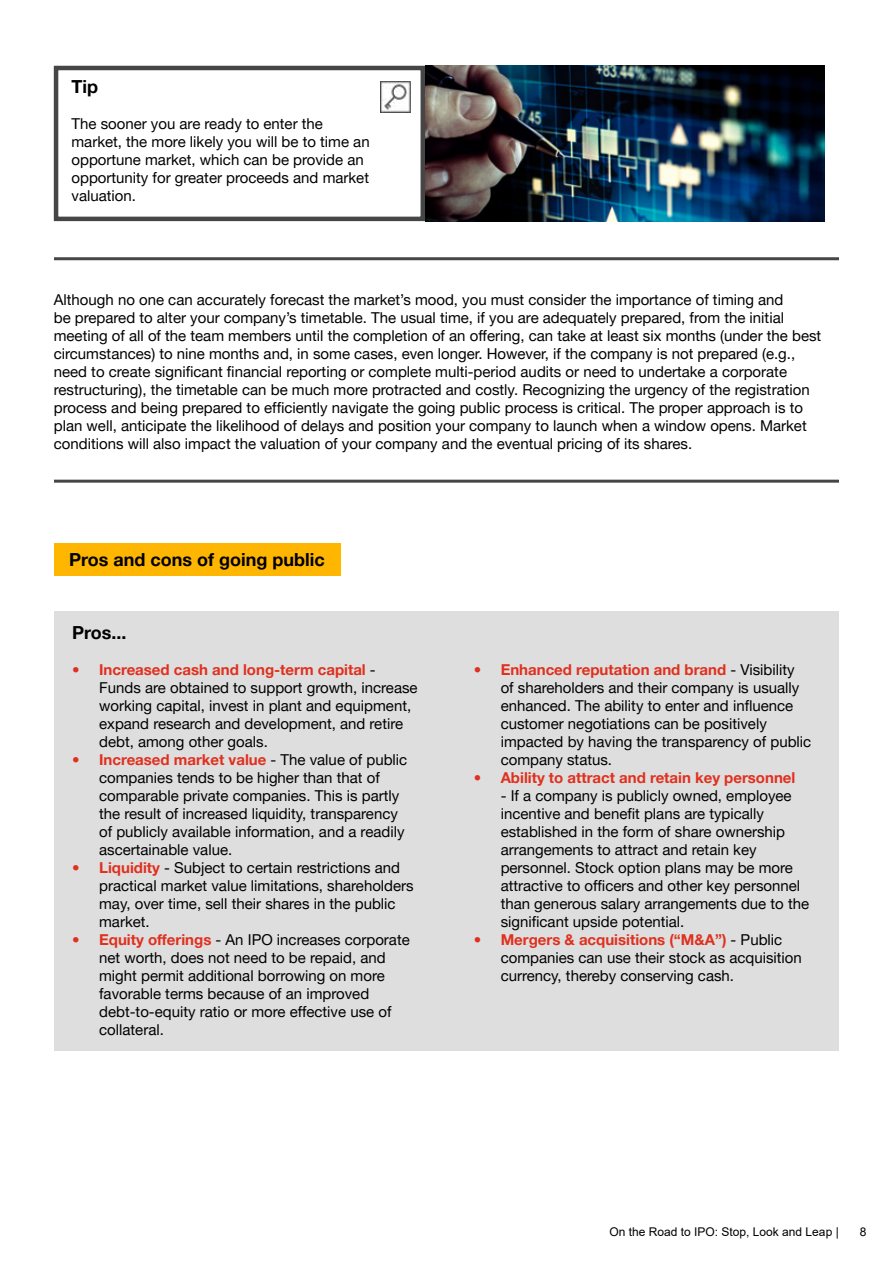
<style>
.page{position:relative;width:893px;height:1263px;background:#fff}
.page>*{position:absolute;margin:0;border:0;box-sizing:border-box;transform-origin:0 0}
.t1{font:700 18px "Helvetica Neue LT Pro";color:#000}
.t2{font:15px/18px "Helvetica Neue LT Pro";color:#000}
.t3{font:700 15px "Helvetica Neue LT Pro";color:#e0301e}
.t4{font:12px "Arial";color:#000}
.s1{font-weight:700;color:#e0301e}
</style>
<div class="page">
<div style="left:54px;top:66px;width:371px;height:155px;border:4px solid #464646"></div>
<img style="left:380px;top:81px;width:31px;height:32px">
<hr style="left:54px;top:257px;width:785px;height:3px;background:#464646">
<hr style="left:54px;top:480px;width:785px;height:3px;background:#464646">
<img style="left:425px;top:66px;width:399px;height:155px">
<div style="left:54px;top:611px;width:785px;height:439px;background:#dedede"></div>
<div style="left:54px;top:544px;width:286px;height:32px;background:#ffb600"></div>
<p class="t1" style="left:72px;top:75px;width:28px">Tip</p>
<p class="t2" style="left:72px;top:114px;width:300px">The sooner you are ready to enter the market, the more likely you will be to time an opportune market, which can be provide an opportunity for greater proceeds and market valuation.</p>
<p class="t2" style="left:54px;top:290px;width:769px">Although no one can accurately forecast the market’s mood, you must consider the importance of timing and<br>be prepared to alter your company’s timetable. The usual time, if you are adequately prepared, from the initial meeting of all of the team members until the completion of an offering, can take at least six months (under the best circumstances) to nine months and, in some cases, even longer. However, if the company is not prepared (e.g., need to create significant financial reporting or complete multi-period audits or need to undertake a corporate restructuring), the timetable can be much more protracted and costly. Recognizing the urgency of the registration process and being prepared to efficiently navigate the going public process is critical. The proper approach is to plan well, anticipate the likelihood of delays and position your company to launch when a window opens. Market conditions will also impact the valuation of your company and the eventual pricing of its shares.</p>
<p class="t1" style="left:69px;top:548px;width:257px">Pros and cons of going public</p>
<p class="t1" style="left:72px;top:622px;width:56px">Pros...</p>
<p class="t2" style="left:99px;top:660px;width:320px;text-indent:-27px"><span class="s1">• Increased cash and long-term capital</span> - Funds are obtained to support growth, increase working capital, invest in plant and equipment, expand research and development, and retire debt, among other goals.</p>
<p class="t2" style="left:99px;top:750px;width:310px;text-indent:-27px"><span class="s1">• Increased market value</span> - The value of public companies tends to be higher than that of comparable private companies. This is partly the result of increased liquidity, transparency of publicly available information, and a readily ascertainable value.</p>
<p class="t2" style="left:99px;top:858px;width:316px;text-indent:-27px"><span class="s1">• Liquidity</span> - Subject to certain restrictions and practical market value limitations, shareholders may, over time, sell their shares in the public market.</p>
<p class="t2" style="left:99px;top:930px;width:312px;text-indent:-27px"><span class="s1">• Equity offerings</span> - An IPO increases corporate net worth, does not need to be repaid, and might permit additional borrowing on more favorable terms because of an improved debt-to-equity ratio or more effective use of collateral.</p>
<p class="t2" style="left:501px;top:660px;width:312px;text-indent:-27px"><span class="s1">• Enhanced reputation and brand</span> - Visibility of shareholders and their company is usually enhanced. The ability to enter and influence customer negotiations can be positively impacted by having the transparency of public company status.</p>
<p class="t3" style="left:474px;top:768px;width:323px">• Ability to attract and retain key personnel</p>
<p class="t2" style="left:501px;top:786px;width:310px">- If a company is publicly owned, employee incentive and benefit plans are typically established in the form of share ownership arrangements to attract and retain key personnel. Stock option plans may be more attractive to officers and other key personnel than generous salary arrangements due to the significant upside potential.</p>
<p class="t2" style="left:501px;top:930px;width:303px;text-indent:-27px"><span class="s1">• Mergers &amp; acquisitions (“M&amp;A”)</span> - Public companies can use their stock as acquisition currency, thereby conserving cash.</p>
<p class="t4" style="left:609px;top:1223px;width:231px">On the Road to IPO: Stop, Look and Leap |</p>
<p class="t4" style="left:860px;top:1223px;width:8px">8</p>
</div>
